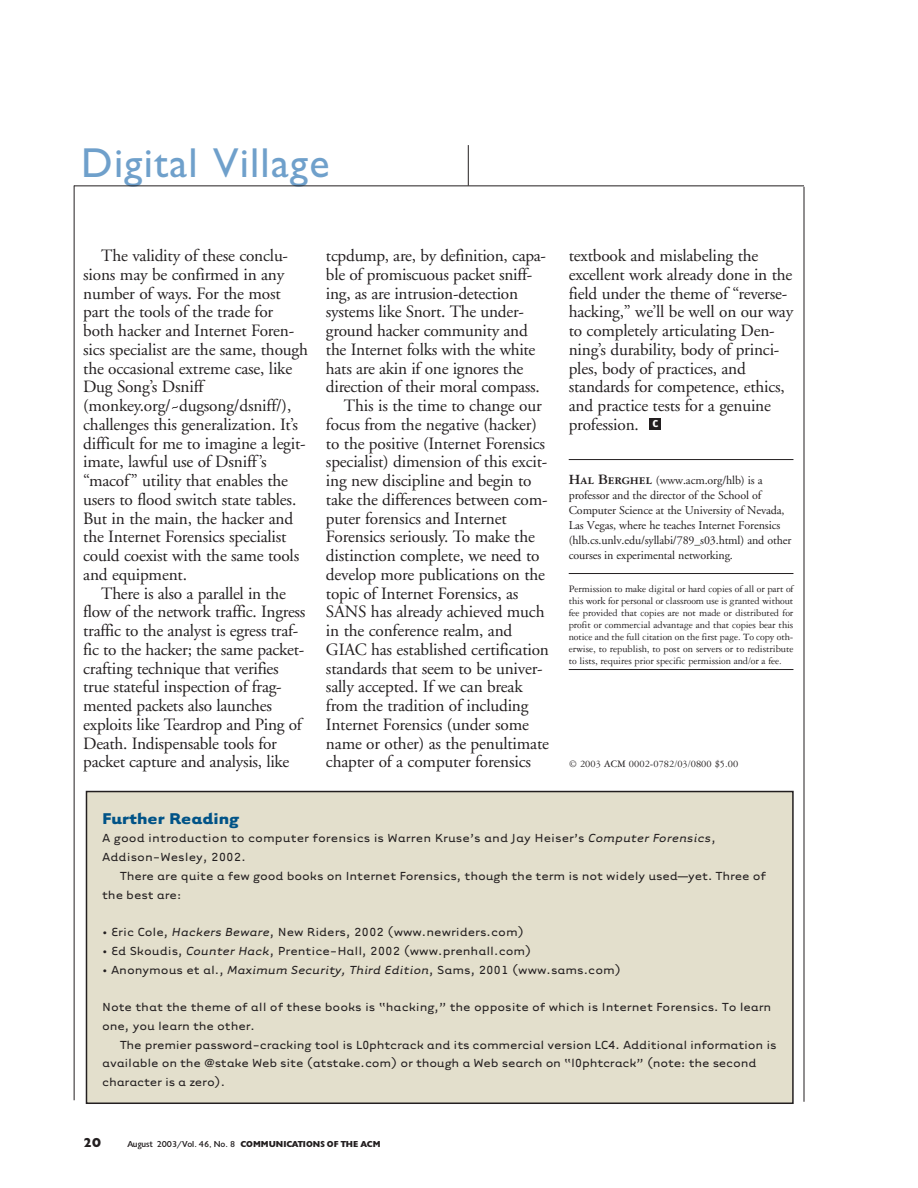
<style>
.page{position:relative;width:918px;height:1188px;background:#fff}
.page>*{position:absolute;margin:0;border:0;box-sizing:border-box;transform-origin:0 0}
.t1{font:42px "Gill Sans";letter-spacing:.03em;color:#6fa0cb}
.t2{font:700 18px "Tarzana Wide";color:#005387}
.t3{font:17.25px/18.8px "Adobe Garamond";letter-spacing:-.01em;color:#231f20}
.t4{font:13.5px/18.8px "Tarzana Wide";letter-spacing:-.01em;color:#231f20}
.t5{font:900 13.5px "Gill";color:#231f20}
.t6{font:700 13.5px "Meta";color:#fff}
.t7{font:12px/15px "Adobe Garamond";letter-spacing:-.01em;color:#231f20}
.t8{font:10.5px/12px "Garamond Three";letter-spacing:-.01em;color:#231f20;text-align:justify}
.t9{font:9px "Gill";color:#231f20}
.s1{font-family:"Garamond Three Bold SC";font-size:15px}
.s2{font-style:italic}
.s3{font-weight:900}
</style>
<div class="page">
<hr style="left:569px;top:459px;width:224px;height:1px;background:#231f20">
<hr style="left:569px;top:573px;width:224px;height:1px;background:#231f20">
<hr style="left:569px;top:669px;width:224px;height:1px;background:#231f20">
<div style="left:649px;top:418px;width:12px;height:12px;background:#231f20"></div>
<div style="left:86px;top:792px;width:707px;height:311px;background:#e3dfcc"></div>
<div style="left:86px;top:791px;width:708px;height:313px;border:2px solid #231f20"></div>
<hr style="left:74px;top:186px;width:730px;height:1px;background:#231f20">
<hr style="left:468px;top:145px;width:1px;height:41px;background:#231f20">
<hr style="left:74px;top:186px;width:1px;height:914px;background:#231f20">
<hr style="left:804px;top:187px;width:1px;height:915px;background:#231f20">
<h1 class="t1" style="left:81px;top:148px;width:250px">Digital Village</h1>
<p class="t3" style="left:83px;top:248px;width:226px;text-indent:18px">The validity of these conclu&shy;sions may be confirmed in any number of ways. For the most part the tools of the trade for both hacker and Internet Foren&shy;sics specialist are the same, though the occasional extreme case, like<br>Dug Song’s Dsniff (monkey.org/~dugsong/dsniff/), challenges this generalization. It’s difficult for me to imagine a legit&shy;imate, lawful use of Dsniff’s “macof” utility that enables the users to flood switch state tables.<br>But in the main, the hacker and the Internet Forensics specialist could coexist with the same tools and equipment.</p>
<p class="t3" style="left:83px;top:585px;width:224px;text-indent:18px">There is also a parallel in the flow of the network traffic. Ingress traffic to the analyst is egress traf&shy;fic to the hacker; the same packet&shy;crafting technique that verifies true stateful inspection of frag&shy;mented packets also launches exploits like Teardrop and Ping of Death. Indispensable tools for packet capture and analysis, like</p>
<p class="t3" style="left:326px;top:248px;width:222px">tcpdump, are, by definition, capa-</p>
<p class="t3" style="left:326px;top:267px;width:208px">ble of promiscuous packet sniff-</p>
<p class="t3" style="left:326px;top:285px;width:194px">ing, as are intrusion-detection</p>
<p class="t3" style="left:326px;top:304px;width:200px">systems like Snort. The under-</p>
<p class="t3" style="left:326px;top:323px;width:203px">ground hacker community and</p>
<p class="t3" style="left:326px;top:342px;width:211px">the Internet folks with the white</p>
<p class="t3" style="left:326px;top:360px;width:199px">hats are akin if one ignores the</p>
<p class="t3" style="left:326px;top:379px;width:215px">direction of their moral compass.</p>
<p class="t3" style="left:344px;top:398px;width:199px">This is the time to change our</p>
<p class="t3" style="left:326px;top:417px;width:212px">focus from the negative (hacker)</p>
<p class="t3" style="left:326px;top:435px;width:220px">to the positive (Internet Forensics</p>
<p class="t3" style="left:326px;top:454px;width:223px">specialist) dimension of this excit-</p>
<p class="t3" style="left:326px;top:473px;width:207px">ing new discipline and begin to</p>
<p class="t3" style="left:326px;top:492px;width:223px">take the differences between com-</p>
<p class="t3" style="left:326px;top:510px;width:182px">puter forensics and Internet</p>
<p class="t3" style="left:326px;top:529px;width:210px">Forensics seriously. To make the</p>
<p class="t3" style="left:326px;top:548px;width:215px">distinction complete, we need to</p>
<p class="t3" style="left:326px;top:567px;width:221px">develop more publications on the</p>
<p class="t3" style="left:326px;top:585px;width:194px">topic of Internet Forensics, as</p>
<p class="t3" style="left:326px;top:604px;width:220px">SANS has already achieved much</p>
<p class="t3" style="left:326px;top:623px;width:188px">in the conference realm, and</p>
<p class="t3" style="left:326px;top:642px;width:225px">GIAC has established certification</p>
<p class="t3" style="left:326px;top:660px;width:218px">standards that seem to be univer-</p>
<p class="t3" style="left:326px;top:679px;width:198px">sally accepted. If we can break</p>
<p class="t3" style="left:326px;top:698px;width:204px">from the tradition of including</p>
<p class="t3" style="left:326px;top:717px;width:204px">Internet Forensics (under some</p>
<p class="t3" style="left:326px;top:735px;width:225px">name or other) as the penultimate</p>
<p class="t3" style="left:326px;top:754px;width:207px">chapter of a computer forensics</p>
<p class="t3" style="left:569px;top:248px;width:226px">textbook and mislabeling the excellent work already done in the field under the theme of “reverse&shy;hacking,” we’ll be well on our way to completely articulating Den&shy;ning’s durability, body of princi&shy;ples, body of practices, and standards for competence, ethics, and practice tests for a genuine profession.</p>
<p class="t6" style="left:653px;top:417px;width:7px">c</p>
<p class="t7" style="left:569px;top:474px;width:224px"><span class="s1">Hal Berghel</span> (www.acm.org/hlb) is a professor and the director of the School of Computer Science at the University of Nevada, Las Vegas, where he teaches Internet Forensics (hlb.cs.unlv.edu/syllabi/789_s03.html) and other courses in experimental networking.</p>
<p class="t8" style="left:569px;top:583px;width:226px">Permission to make digital or hard copies of all or part of this work for personal or classroom use is granted without fee provided that copies are not made or distributed for profit or commercial advantage and that copies bear this notice and the full citation on the first page. To copy oth&shy;erwise, to republish, to post on servers or to redistribute to lists, requires prior specific permission and/or a fee.</p>
<p class="t8" style="left:569px;top:759px;width:171px">© 2003 ACM 0002-0782/03/0800 $5.00</p>
<p class="t2" style="left:102px;top:812px;width:139px">Further Reading</p>
<p class="t4" style="left:102px;top:828px;width:615px">A good introduction to computer forensics is Warren Kruse’s and Jay Heiser’s <span class="s2">Computer Forensics</span>,<br>Addison-Wesley, 2002.</p>
<p class="t4" style="left:102px;top:866px;width:665px;text-indent:18px">There are quite a few good books on Internet Forensics, though the term is not widely used—yet. Three of the best are:</p>
<p class="t4" style="left:102px;top:922px;width:423px">• Eric Cole, <span class="s2">Hackers Beware</span>, New Riders, 2002 (www.newriders.com)</p>
<p class="t4" style="left:102px;top:941px;width:431px">• Ed Skoudis, <span class="s2">Counter Hack</span>, Prentice-Hall, 2002 (www.prenhall.com)</p>
<p class="t4" style="left:102px;top:959px;width:521px">• Anonymous et al., <span class="s2">Maximum Security, Third Edition</span>, Sams, 2001 (www.sams.com)</p>
<p class="t4" style="left:102px;top:997px;width:671px">Note that the theme of all of these books is “hacking,” the opposite of which is Internet Forensics. To learn one, you learn the other.</p>
<p class="t4" style="left:102px;top:1034px;width:676px;text-indent:18px">The premier password-cracking tool is L0phtcrack and its commercial version LC4. Additional information is available on the @stake Web site (atstake.com) or though a Web search on “l0phtcrack” (note: the second character is a zero).</p>
<p class="t5" style="left:83px;top:1138px;width:19px">20</p>
<p class="t9" style="left:128px;top:1141px;width:254px">August 2003/Vol. 46, No. 8 <span class="s3">COMMUNICATIONS OF THE ACM</span></p>
</div>
